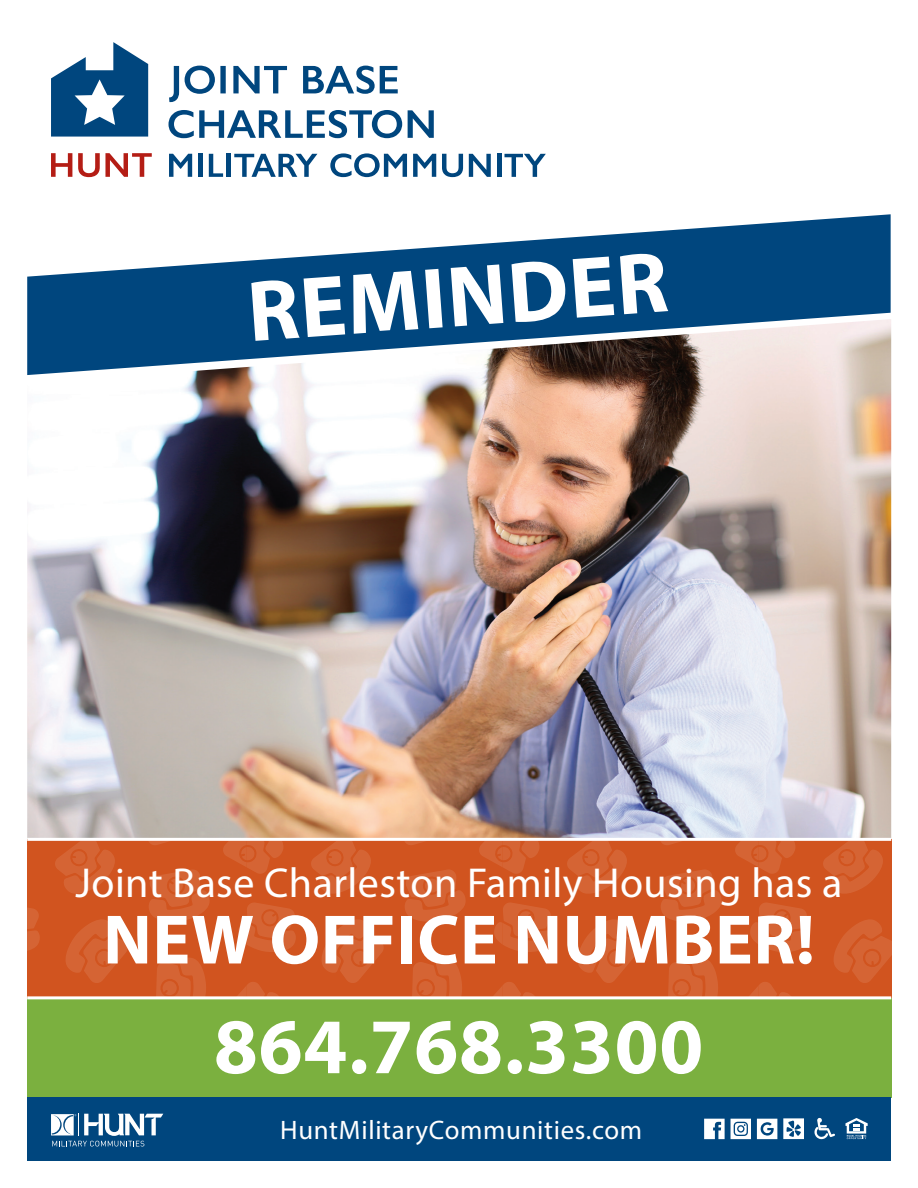
<style>
.page{position:relative;width:918px;height:1188px;background:#fff}
.page>*{position:absolute;margin:0;border:0;box-sizing:border-box;transform-origin:0 0}
.t1{font:700 87px "Myriad Pro";color:#fff}
.t2{font:700 79.2px "Myriad Pro";letter-spacing:.01em;color:#fff}
.t3{font:700 70.5px "Myriad Pro";letter-spacing:.01em;color:#fff}
.t4{font:42px "Myriad Pro";letter-spacing:.01em;color:#fff}
.t5{font:26.85px "Myriad Pro";letter-spacing:.025em;color:#fff}
</style>
<div class="page">
<img style="left:27px;top:375px;width:864px;height:463px">
<svg style="left:51px;top:153px;width:21px;height:24px"></svg>
<svg style="left:78px;top:153px;width:74px;height:24px"></svg>
<svg style="left:169px;top:154px;width:23px;height:23px"></svg>
<div style="left:198px;top:154px;width:5px;height:23px;background:#00467e"></div>
<svg style="left:209px;top:154px;width:14px;height:23px"></svg>
<div style="left:226px;top:154px;width:5px;height:23px;background:#00467e"></div>
<svg style="left:234px;top:154px;width:83px;height:23px"></svg>
<svg style="left:330px;top:153px;width:77px;height:24px"></svg>
<svg style="left:413px;top:154px;width:23px;height:23px"></svg>
<svg style="left:442px;top:154px;width:21px;height:23px"></svg>
<svg style="left:469px;top:154px;width:22px;height:23px"></svg>
<div style="left:497px;top:154px;width:5px;height:23px;background:#00467e"></div>
<svg style="left:504px;top:154px;width:42px;height:23px"></svg>
<svg style="left:51px;top:42px;width:97px;height:95px"></svg>
<svg style="left:169px;top:66px;width:265px;height:72px"></svg>
<svg style="left:27px;top:214px;width:864px;height:161px;fill:#00467e"></svg>
<div style="left:27px;top:839px;width:864px;height:258px;background:#d1541f"></div>
<hr style="left:27px;top:838px;width:864px;height:3px;background:#fff">
<svg style="left:149px;top:869px;width:61px;height:53px"></svg>
<svg style="left:66px;top:919px;width:62px;height:64px"></svg>
<svg style="left:148px;top:840px;width:25px;height:5px"></svg>
<svg style="left:55px;top:840px;width:61px;height:54px"></svg>
<svg style="left:156px;top:958px;width:50px;height:38px"></svg>
<svg style="left:27px;top:908px;width:13px;height:43px"></svg>
<svg style="left:238px;top:982px;width:40px;height:14px"></svg>
<svg style="left:405px;top:869px;width:61px;height:53px"></svg>
<svg style="left:322px;top:919px;width:62px;height:64px"></svg>
<svg style="left:404px;top:840px;width:25px;height:5px"></svg>
<svg style="left:311px;top:840px;width:61px;height:54px"></svg>
<svg style="left:223px;top:840px;width:61px;height:34px"></svg>
<svg style="left:412px;top:958px;width:50px;height:38px"></svg>
<svg style="left:238px;top:903px;width:58px;height:49px"></svg>
<svg style="left:494px;top:982px;width:40px;height:14px"></svg>
<svg style="left:661px;top:869px;width:61px;height:53px"></svg>
<svg style="left:578px;top:919px;width:62px;height:64px"></svg>
<svg style="left:660px;top:840px;width:25px;height:5px"></svg>
<svg style="left:567px;top:840px;width:61px;height:54px"></svg>
<svg style="left:479px;top:840px;width:61px;height:34px"></svg>
<svg style="left:668px;top:958px;width:50px;height:38px"></svg>
<svg style="left:494px;top:903px;width:58px;height:49px"></svg>
<svg style="left:750px;top:982px;width:40px;height:14px"></svg>
<svg style="left:834px;top:919px;width:57px;height:64px"></svg>
<svg style="left:823px;top:840px;width:61px;height:54px"></svg>
<svg style="left:735px;top:840px;width:61px;height:34px"></svg>
<svg style="left:750px;top:903px;width:58px;height:49px"></svg>
<div style="left:27px;top:998px;width:864px;height:99px;background:#7bb03f"></div>
<div style="left:27px;top:1097px;width:864px;height:64px;background:#00467e"></div>
<svg style="left:51px;top:1114px;width:112px;height:32px"></svg>
<svg style="left:845px;top:1118px;width:23px;height:21px"></svg>
<svg style="left:815px;top:1118px;width:20px;height:21px"></svg>
<svg style="left:704px;top:1119px;width:21px;height:20px"></svg>
<svg style="left:757px;top:1119px;width:20px;height:20px"></svg>
<svg style="left:731px;top:1119px;width:20px;height:20px"></svg>
<svg style="left:783px;top:1118px;width:21px;height:21px"></svg>
<hr style="left:27px;top:996px;width:864px;height:3px;background:#fff">
<h1 class="t1" style="left:244px;top:255px;width:423px;rotate:-4deg">REMINDER</h1>
<p class="t4" style="left:76px;top:857px;width:768px">Joint Base Charleston Family Housing has a</p>
<h3 class="t3" style="left:103px;top:894px;width:713px">NEW OFFICE NUMBER!</h3>
<h2 class="t2" style="left:214px;top:995px;width:491px">864.768.3300</h2>
<p class="t5" style="left:280px;top:1113px;width:364px">HuntMilitaryCommunities.com</p>
</div>
